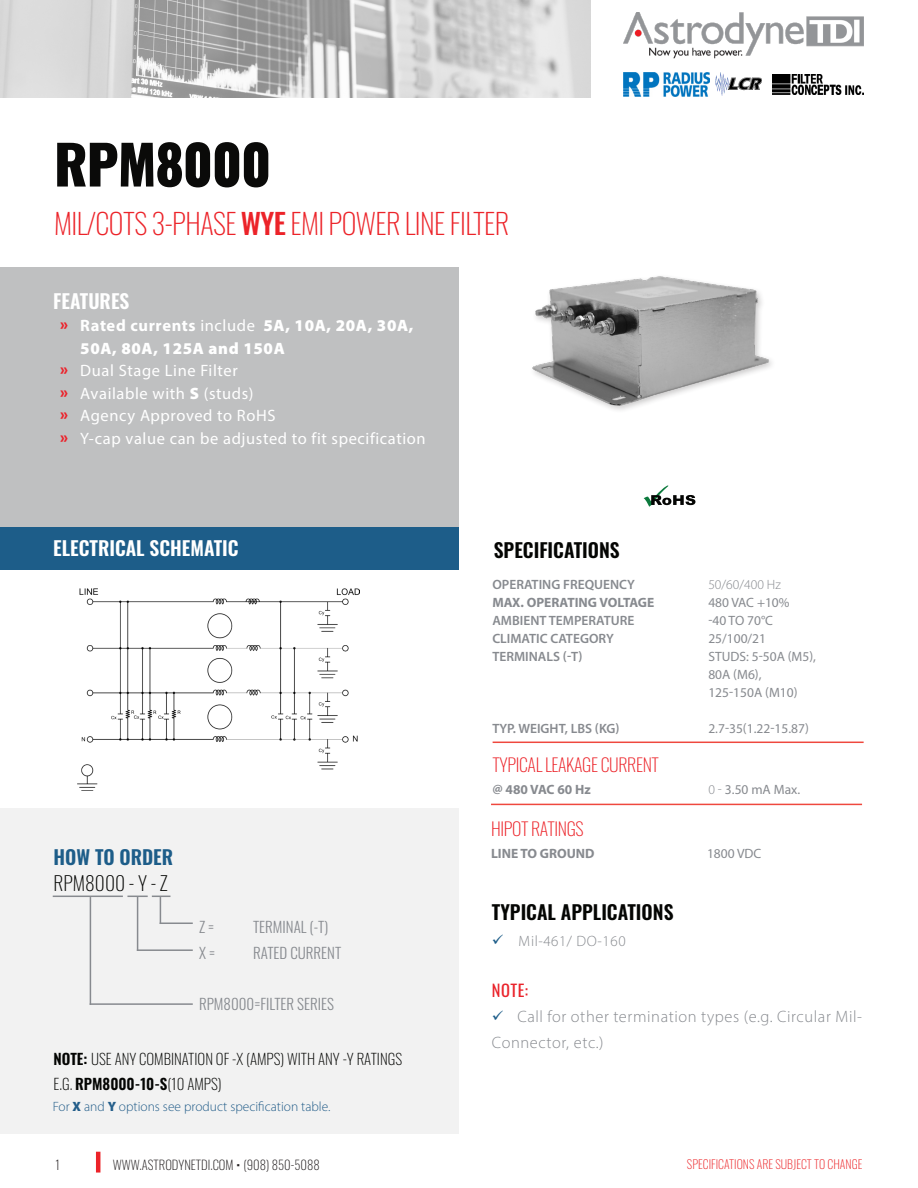
<style>
.page{position:relative;width:918px;height:1188px;background:#fff}
.page>*{position:absolute;margin:0;border:0;box-sizing:border-box;transform-origin:0 0}
.Page_Header_-_Blue{font:800 54px "Oswald";letter-spacing:-.02em;color:#0a0a09}
.Page_Header_-_Blue-2{font:200 28.5px "Oswald";letter-spacing:-.02em;color:#ec2329}
.Page_Section_Title{font:600 19.5px "Oswald";color:#040503}
.Page_Section_Title-2{font:600 19.5px "Oswald";color:#fff}
.Page_Section_Title-3{font:200 19.5px "Oswald";color:#040503}
.Page_Section_Title-4{font:600 19.5px "Oswald";color:#1d5d89}
.Page_Header_-_Blue-3{font:200 18px "Oswald";letter-spacing:-.02em;color:#ec2329}
.t1{font:16.5px "Myriad Variable Concept";letter-spacing:.19em;color:#fff}
.Page_Section_Title-5{font:16.5px/25.5px "Myriad Variable Concept";letter-spacing:.19em;color:#878a8f}
.t2{font:16.5px/22.5px "Myriad Variable Concept";letter-spacing:.25em;color:#fff}
.t3{font:16.5px "Myriad Variable Concept";letter-spacing:.21em;color:#fff}
.t4{font:16.5px "Myriad Variable Concept";letter-spacing:.185em;color:#fff}
.Page_Section_Title-6{font:16.5px "Oswald";color:#ea232b}
.Page_Section_Title-7{font:200 15px "Oswald";color:#040503}
.Page_Section_Title-8{font:300 15px "Oswald";color:#878a8f}
.Page_Section_Title-9{font:15px "Myriad Variable Concept";letter-spacing:.165em;color:#878a8f}
.t5{font:13.5px "Myriad Variable Concept";letter-spacing:.19em;color:#878a8f}
.Page_Section_Title-10{font:13.5px "Myriad Variable Concept";letter-spacing:.155em;color:#245e8a}
.t6{font:13.5px "Myriad Variable Concept";letter-spacing:.22em;color:#878a8f}
.t7{font:13.5px "Myriad Variable Concept";letter-spacing:.165em;color:#878a8f}
.t8{font:13.5px "Myriad Variable Concept";letter-spacing:.155em;color:#878a8f}
.t9{font:13.5px "Myriad Variable Concept";letter-spacing:.25em;color:#878a8f}
.Top_Right_Address{font:200 12.75px "Oswald";color:#231f20}
.Page_Number_-_Align{font:200 12.75px "Oswald";color:#231f20}
.t10{font:200 12px "Oswald";color:#ec272b}
.s1{font-weight:500}
.s2{color:#ec212a}
.s3{font-weight:600}
.s4{font-weight:800}
.s5{color:#1d5d89}
</style>
<div class="page">
<div style="left:0;top:527px;width:459px;height:42px;background:#1d5d89"></div>
<div style="left:0;top:267px;width:459px;height:260px;background:#bfc0c1"></div>
<hr style="left:96px;top:1152px;width:4px;height:21px;background:#ec2329">
<img style="left:0;top:0;width:591px;height:97px">
<img style="left:623px;top:13px;width:241px;height:46px">
<img style="left:715px;top:73px;width:47px;height:22px">
<hr style="left:491px;top:804px;width:371px;height:1px;background:#ef483e">
<img style="left:532px;top:276px;width:240px;height:134px">
<div style="left:0;top:808px;width:459px;height:326px;background:#f2f2f2"></div>
<img style="left:773px;top:74px;width:91px;height:21px">
<img style="left:623px;top:73px;width:86px;height:23px">
<hr style="left:493px;top:742px;width:371px;height:1px;background:#ef483e">
<hr style="left:53px;top:896px;width:70px;height:1px;background:#878a8f">
<hr style="left:90px;top:897px;width:1px;height:108px;background:#878a8f">
<hr style="left:137px;top:896px;width:1px;height:55px;background:#878a8f">
<svg style="left:127px;top:896px;width:43px;height:28px"></svg>
<hr style="left:90px;top:1003px;width:103px;height:2px;background:#878a8f">
<hr style="left:137px;top:949px;width:56px;height:2px;background:#878a8f">
<hr style="left:160px;top:923px;width:33px;height:1px;background:#878a8f">
<img style="left:78px;top:588px;width:282px;height:203px">
<svg style="left:644px;top:485px;width:51px;height:22px"></svg>
<p class="Page_Header_-_Blue" style="left:54px;top:136px;width:219px">RPM8000</p>
<p class="Page_Header_-_Blue-2" style="left:54px;top:198px;width:457px">MIL/COTS 3-PHASE <span class="s1">WYE</span> EMI POWER LINE FILTER</p>
<p class="Page_Section_Title-2" style="left:53px;top:291px;width:78px">FEATURES</p>
<p class="t2" style="left:80px;top:314px;width:333px;text-indent:-20px"><span class="s2">Ĺ</span> Rated currents include 5A, 10A, 20A, 30A,<br>50A, 80A, 125A and 150A</p>
<p class="t4" style="left:60px;top:361px;width:177px"><span class="s2">Ĺ</span> Dual Stage Line Filter</p>
<p class="t1" style="left:60px;top:384px;width:195px"><span class="s2">Ĺ</span> Available with S (studs)</p>
<p class="t3" style="left:60px;top:406px;width:215px"><span class="s2">Ĺ</span> Agency Approved to RoHS</p>
<p class="t1" style="left:60px;top:429px;width:364px"><span class="s2">Ĺ</span> Y-cap value can be adjusted to fit specification</p>
<p class="Page_Section_Title-2" style="left:53px;top:538px;width:187px">ELECTRICAL SCHEMATIC</p>
<p class="Page_Section_Title" style="left:494px;top:539px;width:128px">SPECIFICATIONS</p>
<p class="t5" style="left:492px;top:577px;width:142px">OPERATING FREQUENCY</p>
<p class="t5" style="left:708px;top:577px;width:73px">50/60/400 Hz</p>
<p class="t6" style="left:492px;top:595px;width:161px">MAX.OPERATING VOLTAGE</p>
<p class="t5" style="left:708px;top:595px;width:81px">480 VAC +10%</p>
<p class="t5" style="left:492px;top:613px;width:141px">AMBIENT TEMPERATURE</p>
<p class="t5" style="left:708px;top:613px;width:63px">-40 TO 70°C</p>
<p class="t5" style="left:492px;top:631px;width:120px">CLIMATIC CATEGORY</p>
<p class="t5" style="left:708px;top:631px;width:57px">25/100/21</p>
<p class="t5" style="left:492px;top:649px;width:91px">TERMINALS (-T)</p>
<p class="t7" style="left:708px;top:649px;width:109px">STUDS: 5-50A (M5),</p>
<p class="t5" style="left:708px;top:667px;width:54px">80A (M6),</p>
<p class="t8" style="left:708px;top:685px;width:90px">125-150A (M10)</p>
<p class="t5" style="left:492px;top:721px;width:128px">TYP. WEIGHT, LBS (KG)</p>
<p class="t5" style="left:708px;top:721px;width:102px">2.7-35(1.22-15.87)</p>
<p class="Page_Section_Title-4" style="left:54px;top:847px;width:121px">HOW TO ORDER</p>
<p class="Page_Section_Title-3" style="left:54px;top:865px;width:116px">RPM8000 - Y - Z</p>
<p class="Page_Section_Title-8" style="left:199px;top:914px;width:17px">Z =</p>
<p class="Page_Section_Title-8" style="left:253px;top:914px;width:77px">TERMINAL (-T)</p>
<p class="Page_Section_Title-8" style="left:199px;top:939px;width:18px">X =</p>
<p class="Page_Section_Title-8" style="left:253px;top:939px;width:90px">RATED CURRENT</p>
<p class="Page_Section_Title-8" style="left:199px;top:990px;width:136px">RPM8000=FILTER SERIES</p>
<p class="Page_Section_Title-7" style="left:54px;top:1045px;width:350px"><span class="s3">NOTE:</span> USE ANY COMBINATION OF -X (AMPS) WITH ANY -Y RATINGS</p>
<p class="Page_Section_Title-7" style="left:54px;top:1071px;width:170px">E.G. <span class="s3">RPM8000-10-S</span>(10 AMPS)</p>
<p class="Page_Section_Title-10" style="left:53px;top:1098px;width:279px">For X and Y options see product specification table.</p>
<p class="Page_Number_-_Align" style="left:56px;top:1153px;width:6px">1</p>
<p class="Top_Right_Address" style="left:113px;top:1153px;width:208px">WWW.ASTRODYNETDI.COM <span class="s4">·</span> (908) 850-5088</p>
<p class="Page_Header_-_Blue-3" style="left:492px;top:748px;width:168px">TYPICAL LEAKAGE CURRENT</p>
<p class="t5" style="left:492px;top:782px;width:97px">@ 480 VAC 60 Hz</p>
<p class="t5" style="left:708px;top:782px;width:93px">0 -3.50 mA Max.</p>
<p class="Page_Header_-_Blue-3" style="left:491px;top:812px;width:94px">HIPOT RATINGS</p>
<p class="t9" style="left:491px;top:846px;width:101px">LINE TO GROUND</p>
<p class="t5" style="left:707px;top:846px;width:53px">1800 VDC</p>
<p class="Page_Section_Title" style="left:492px;top:902px;width:183px">TYPICAL APPLICATIONS</p>
<p class="Page_Section_Title-9" style="left:492px;top:932px;width:133px"><span class="s5">✓</span> Mil-461/ DO -160</p>
<p class="Page_Section_Title-6" style="left:492px;top:975px;width:38px">NOTE:</p>
<p class="Page_Section_Title-5" style="left:492px;top:1004px;width:372px"><span class="s5">✓</span> Call for other termination types (e.g.Circular Mil-<br>Connector,etc.)</p>
<p class="t10" style="left:687px;top:1154px;width:177px">SPECIFICATIONS ARE SUBJECT TO CHANGE</p>
</div>
